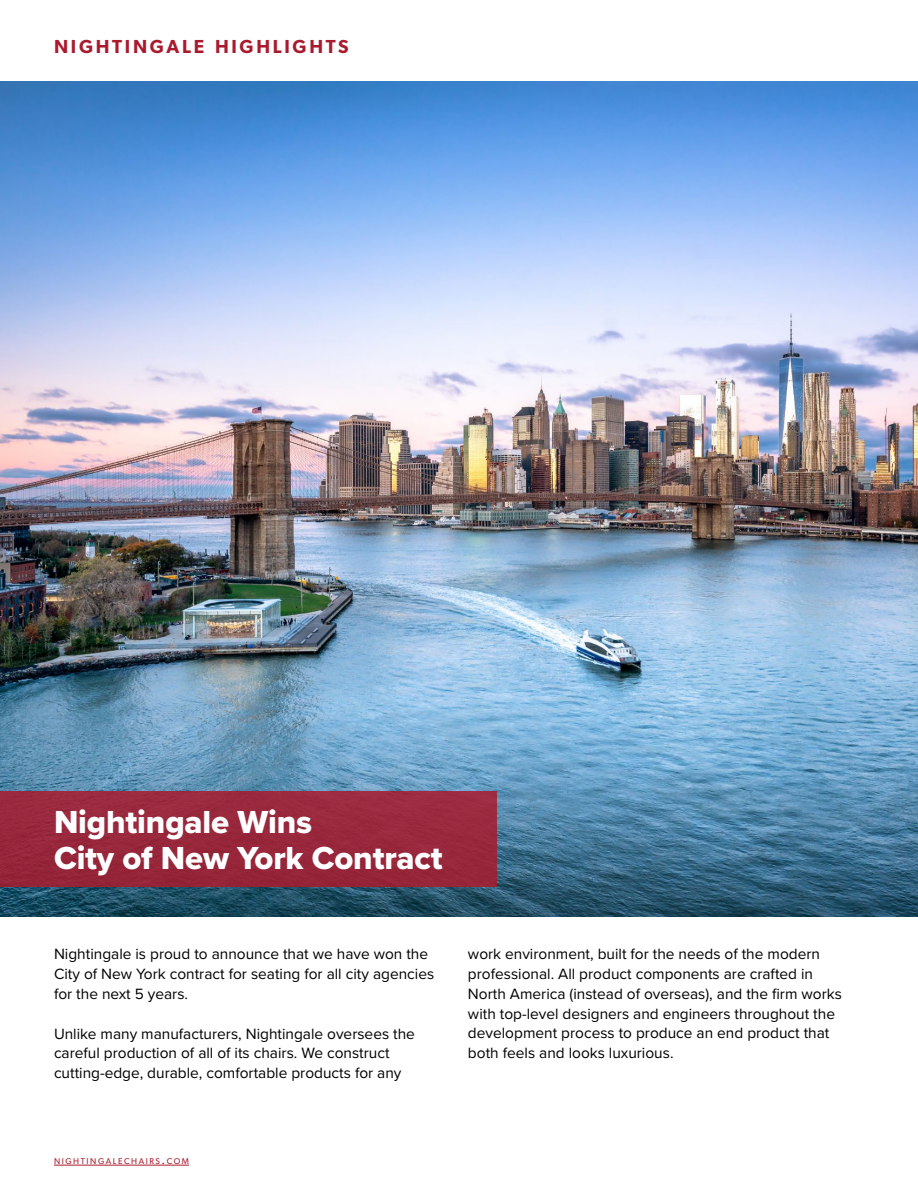
<style>
.page{position:relative;width:918px;height:1188px;background:#fff}
.page>*{position:absolute;margin:0;border:0;box-sizing:border-box;transform-origin:0 0}
.t1{font:33px/36px "Proxima Nova Extrabld";letter-spacing:-.005em;color:#fff}
.t2{font:600 18.9px "Gibson";letter-spacing:.145em;color:#a91a2d}
.t3{font:15.45px/20px "Proxima Nova";color:#000101}
.t4{font:8.4px "Gibson";letter-spacing:.185em;color:#a91a2d}
.s1{font-size:12px}
</style>
<div class="page">
<hr style="left:54px;top:1165px;width:135px;height:1px;background:#a91a2d">
<img style="left:0;top:82px;width:918px;height:834px">
<div style="left:0;top:791px;width:497px;height:95px;background:#99283c"></div>
<p class="t2" style="left:54px;top:36px;width:296px">NIGHTINGALE HIGHLIGHTS</p>
<h1 class="t1" style="left:54px;top:803px;width:390px">Nightingale Wins<br>City of New York Contract</h1>
<p class="t3" style="left:54px;top:943px;width:382px">Nightingale is proud to announce that we have won the<br>City of New York contract for seating for all city agencies for the next 5 years.</p>
<p class="t3" style="left:54px;top:1023px;width:362px">Unlike many manufacturers, Nightingale oversees the careful production of all of its chairs. We construct cutting-edge, durable, comfortable products for any</p>
<p class="t3" style="left:468px;top:943px;width:375px">work environment, built for the needs of the modern professional. All product components are crafted in North America (instead of overseas), and the firm works with top-level designers and engineers throughout the development process to produce an end product that both feels and looks luxurious.</p>
<p class="t4" style="left:54px;top:1156px;width:137px">NIGHTINGALECHAIRS<span class="s1">.</span>COM</p>
</div>
